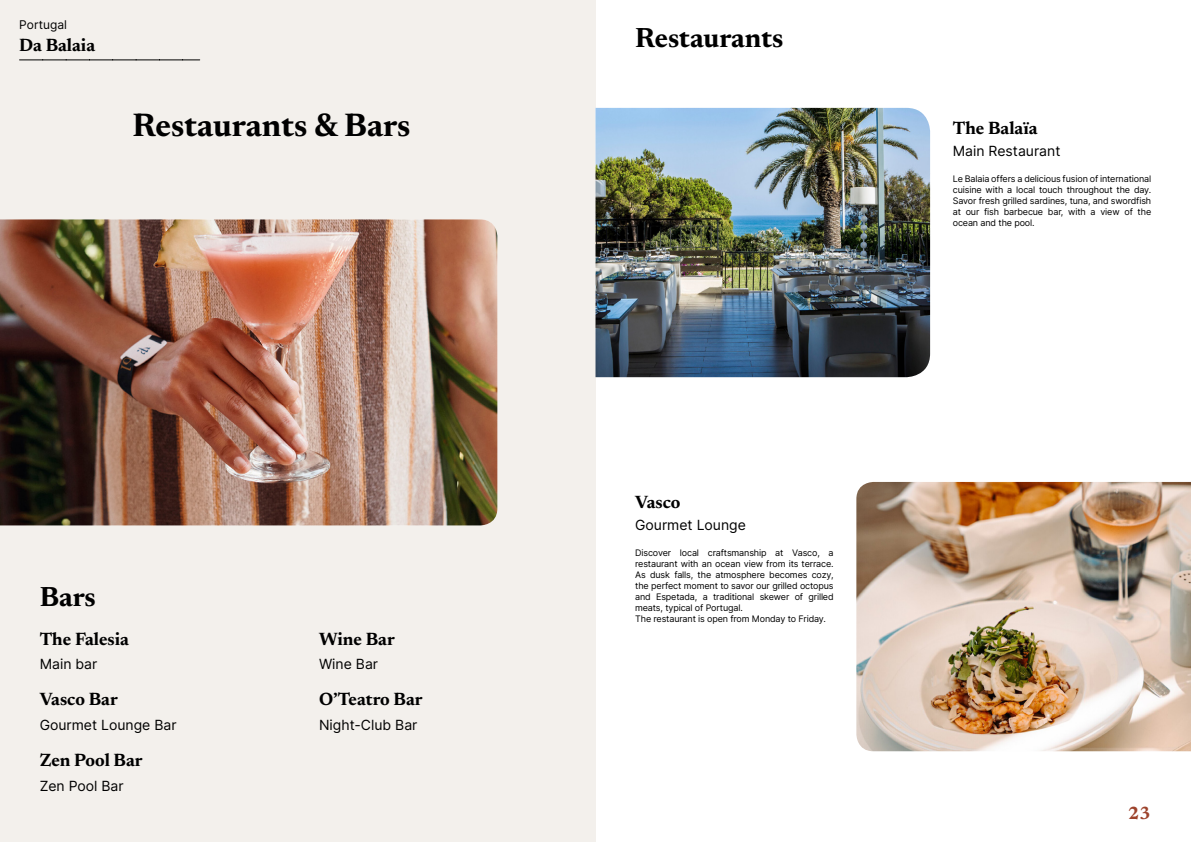
<style>
.page{position:relative;width:1191px;height:842px;background:#fff}
.page>*{position:absolute;margin:0;border:0;box-sizing:border-box;transform-origin:0 0}
.t1{font:700 33px "Newsreader 24 pt";color:#000}
.t2{font:700 28px "Newsreader 24 pt";color:#000}
.t3{font:700 18px "Newsreader 24 pt";color:#000}
.t4{font:700 18px "Newsreader 24 pt";color:#9d432c}
.t5{font:14px "Inter";color:#000}
.t6{font:12px "Inter";color:#000}
.t7{font:9px/11px "Inter";letter-spacing:-.015em;color:#000;text-align:justify}
</style>
<div class="page">
<div style="left:0;top:0;width:595px;height:842px;background:#f3f0ec"></div>
<img style="left:0;top:219px;width:497px;height:306px">
<img style="left:595px;top:108px;width:335px;height:269px">
<img style="left:856px;top:482px;width:335px;height:269px">
<svg style="left:20px;top:60px;width:180px;height:1px"></svg>
<h3 class="t6" style="left:19px;top:15px;width:49px">Portugal</h3>
<h3 class="t3" style="left:19px;top:32px;width:77px">Da Balaia</h3>
<h1 class="t1" style="left:133px;top:101px;width:279px">Restaurants &amp; Bars</h1>
<h2 class="t2" style="left:40px;top:576px;width:58px">Bars</h2>
<h3 class="t3" style="left:40px;top:626px;width:91px">The Falesia</h3>
<h3 class="t5" style="left:40px;top:654px;width:59px">Main bar</h3>
<h3 class="t3" style="left:40px;top:687px;width:80px">Vasco Bar</h3>
<h3 class="t5" style="left:40px;top:715px;width:138px">Gourmet Lounge Bar</h3>
<h3 class="t3" style="left:40px;top:747px;width:104px">Zen Pool Bar</h3>
<h3 class="t5" style="left:40px;top:775px;width:86px">Zen Pool Bar</h3>
<h3 class="t3" style="left:319px;top:626px;width:77px">Wine Bar</h3>
<h3 class="t5" style="left:319px;top:654px;width:61px">Wine Bar</h3>
<h3 class="t3" style="left:319px;top:687px;width:105px">O’Teatro Bar</h3>
<h3 class="t5" style="left:319px;top:715px;width:100px">Night-Club Bar</h3>
<h2 class="t2" style="left:635px;top:18px;width:150px">Restaurants</h2>
<h3 class="t3" style="left:635px;top:489px;width:47px">Vasco</h3>
<h3 class="t5" style="left:635px;top:515px;width:112px">Gourmet Lounge</h3>
<p class="t7" style="left:635px;top:547px;width:200px;text-align:left">Discover local craftsmanship at Vasco, a restaurant with an ocean view from its terrace.<br>As dusk falls, the atmosphere becomes cozy, the perfect moment to savor our grilled octopus and Espetada, a traditional skewer of grilled meats, typical of Portugal.<br>The restaurant is open from Monday to Friday.</p>
<h3 class="t3" style="left:952px;top:115px;width:86px">The Balaïa</h3>
<h3 class="t5" style="left:952px;top:141px;width:109px">Main Restaurant</h3>
<p class="t7" style="left:952px;top:173px;width:200px">Le Balaia offers a delicious fusion of international cuisine with a local touch throughout the day.<br>Savor fresh grilled sardines, tuna, and swordfish at our fish barbecue bar, with a view of the ocean and the pool.</p>
<h3 class="t4" style="left:1128px;top:800px;width:24px">23</h3>
</div>
